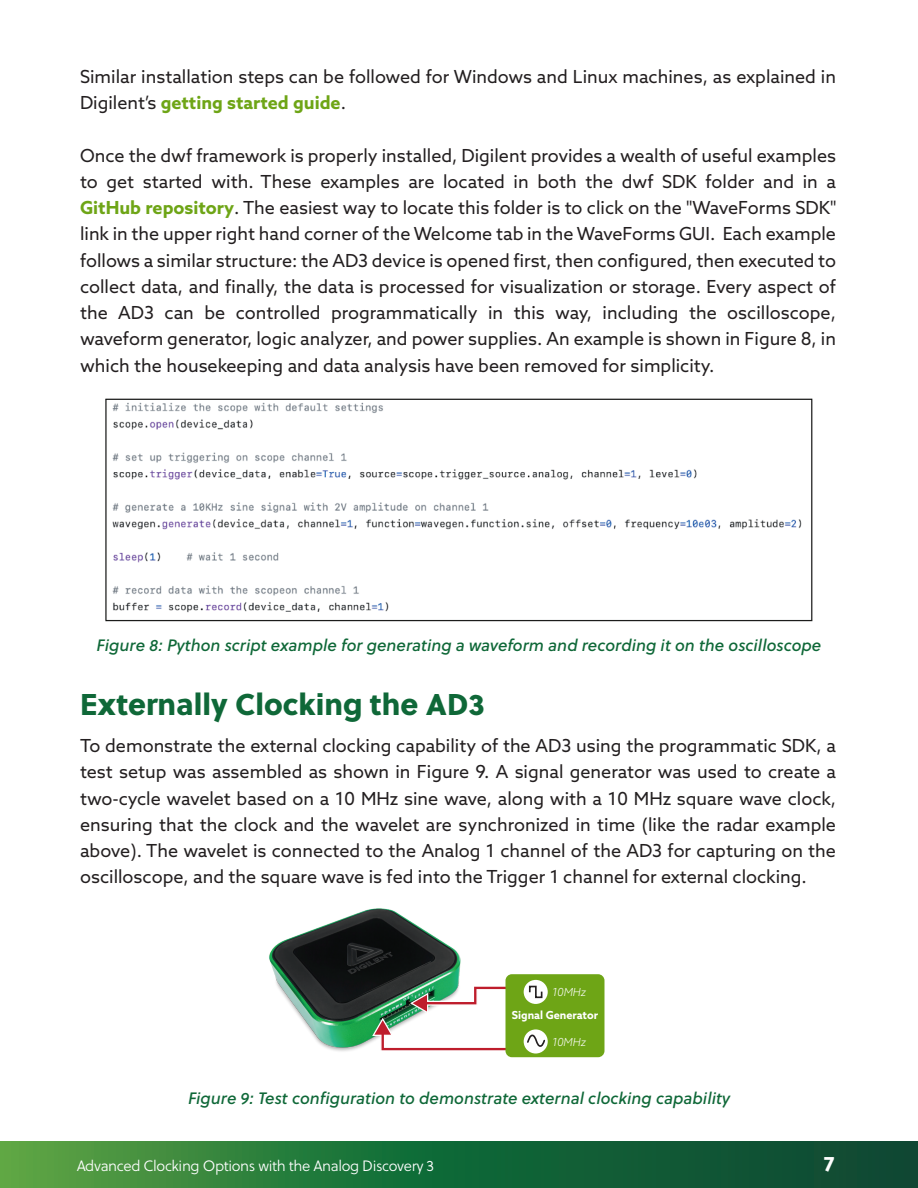
<style>
.page{position:relative;width:918px;height:1188px;background:#fff}
.page>*{position:absolute;margin:0;border:0;box-sizing:border-box;transform-origin:0 0}
.t1{font:30px "Soleil Xb";color:#0f6838}
.t2{font:21px "Soleil Xb";color:#fff}
.t3{font:18px/26.2px "Azo Sans";color:#231f20;text-align:justify}
.t4{font:italic 16.5px "Soleil Bk";color:#0f6838}
.t5{font:15px "Soleil Lt";letter-spacing:-.025em;color:#fff}
.t6{font:700 11.1px "Azo Sans";color:#fff}
.t7{font:italic 300 11.1px "Azo Sans";color:#fff}
.s1{font-weight:700;color:#6ea516}
</style>
<div class="page">
<svg style="left:0;top:1141px;width:918px;height:47px;background:#226e39"></svg>
<img style="left:105px;top:398px;width:708px;height:224px">
<img style="left:269px;top:908px;width:192px;height:143px">
<svg style="left:372px;top:985px;width:134px;height:67px"></svg>
<div style="left:506px;top:974px;width:98px;height:83px;background:#6ea516;border-radius:6px"></div>
<div style="left:524px;top:980px;width:24px;height:24px;background:#fff;border-radius:50%"></div>
<svg style="left:528px;top:985px;width:15px;height:14px"></svg>
<svg style="left:524px;top:1029px;width:24px;height:25px"></svg>
<svg style="left:526px;top:1034px;width:20px;height:14px"></svg>
<p class="t3" style="left:80px;top:63px;width:758px">Similar installation steps can be followed for Windows and Linux machines, as explained in<br>Digilent’s <span class="s1">getting started guide</span>.</p>
<p class="t3" style="left:80px;top:142px;width:758px">Once the dwf framework is properly installed, Digilent provides a wealth of useful examples to get started with. These examples are located in both the dwf SDK folder and in a <span class="s1">GitHub repository</span>. The easiest way to locate this folder is to click on the "WaveForms SDK" link in the upper right hand corner of the Welcome tab in the WaveForms GUI. Each example follows a similar structure: the AD3 device is opened first, then configured, then executed to collect data, and finally, the data is processed for visualization or storage. Every aspect of the AD3 can be controlled programmatically in this way, including the oscilloscope, waveform generator, logic analyzer, and power supplies. An example is shown in Figure 8, in which the housekeeping and data analysis have been removed for simplicity.</p>
<p class="t4" style="left:97px;top:633px;width:726px">Figure 8: Python script example for generating a waveform and recording it on the oscilloscope</p>
<h1 class="t1" style="left:80px;top:681px;width:406px">Externally Clocking the AD3</h1>
<p class="t3" style="left:80px;top:732px;width:758px">To demonstrate the external clocking capability of the AD3 using the programmatic SDK, a test setup was assembled as shown in Figure 9. A signal generator was used to create a two-cycle wavelet based on a 10 MHz sine wave, along with a 10 MHz square wave clock, ensuring that the clock and the wavelet are synchronized in time (like the radar example above). The wavelet is connected to the Analog 1 channel of the AD3 for capturing on the oscilloscope, and the square wave is fed into the Trigger 1 channel for external clocking.</p>
<p class="t7" style="left:552px;top:984px;width:35px">10MHz</p>
<p class="t6" style="left:512px;top:1008px;width:88px">Signal Generator</p>
<p class="t7" style="left:552px;top:1035px;width:35px">10MHz</p>
<p class="t4" style="left:188px;top:1086px;width:543px">Figure 9: Test configuration to demonstrate external clocking capability</p>
<p class="t5" style="left:77px;top:1155px;width:359px">Advanced Clocking Options with the Analog Discovery 3</p>
<p class="t2" style="left:824px;top:1147px;width:12px">7</p>
</div>
